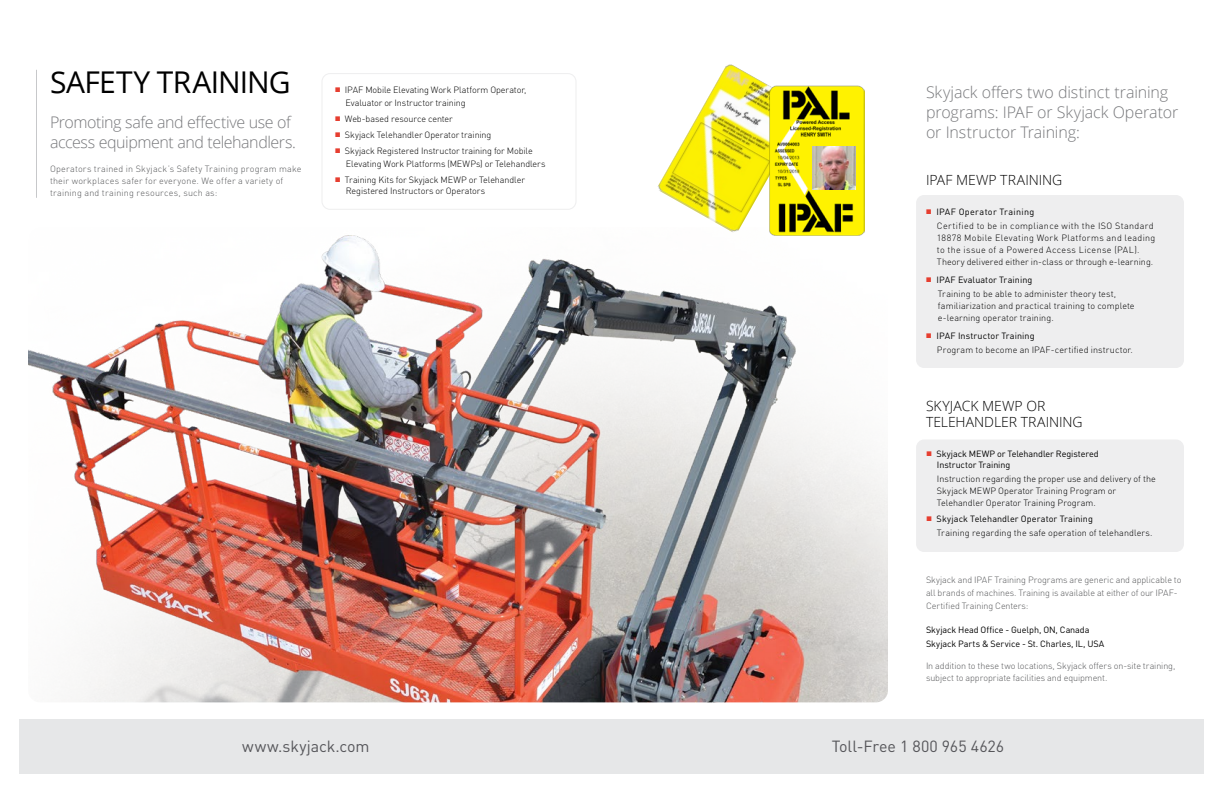
<style>
.page{position:relative;width:1224px;height:792px;background:#fff}
.page>*{position:absolute;margin:0;border:0;box-sizing:border-box;transform-origin:0 0}
.t1{font:30px "Open Sans";letter-spacing:-.015em;color:#000}
.t2{font:300 16px/20px "Open Sans";letter-spacing:-.01em;color:#77787b}
.t3{font:16px "DIN";letter-spacing:-.005em;color:#56565a}
.t4{font:300 14px/16px "Open Sans";letter-spacing:-.005em;color:#000}
.t5{font:300 9px/14px "DIN";letter-spacing:.005em;color:#000}
.t6{font:300 9px/13px "DIN";letter-spacing:-.005em;color:#58595b}
.t7{font:300 9px/12px "DIN";letter-spacing:.02em;color:#58595b}
.t8{font:300 9px/12px "DIN";letter-spacing:.03em;color:#000}
.t9{font:9px/11px "DIN";letter-spacing:-.01em;color:#000}
.t10{font:300 9px/14px "DIN";letter-spacing:.035em;color:#000}
.s1{font-family:"Arial";font-weight:400;font-size:10px;color:#e63e30}
.s2{font-weight:400}
.s3{font-family:"Arial";font-size:10px;color:#e63e30}
</style>
<div class="page">
<img style="left:28px;top:227px;width:860px;height:475px">
<div style="left:20px;top:719px;width:1184px;height:55px;background:#e6e7e8"></div>
<img style="left:656px;top:64px;width:152px;height:170px">
<div style="left:916px;top:195px;width:268px;height:173px;background:#eeeeef;border-radius:8px"></div>
<div style="left:322px;top:73px;width:254px;height:137px;border:1px solid #eeeeef;border-radius:8px"></div>
<div style="left:916px;top:440px;width:268px;height:112px;background:#eeeeef;border-radius:8px"></div>
<img style="left:769px;top:86px;width:95px;height:150px">
<img style="left:812px;top:146px;width:44px;height:43px">
<hr style="left:36px;top:70px;width:1px;height:127px;background:#c7c8ca">
<h1 class="t1" style="left:50px;top:62px;width:242px">SAFETY TRAINING</h1>
<h2 class="t2" style="left:50px;top:112px;width:247px">Promoting safe and effective use of access equipment and telehandlers.</h2>
<p class="t7" style="left:50px;top:163px;width:253px">Operators trained in Skyjack’s Safety Training program make their workplaces safer for everyone. We offer a variety of training and training resources, such as:</p>
<p class="t5" style="left:345px;top:83px;width:183px;line-height:13px;text-indent:-11px"><span class="s1">■</span> IPAF Mobile Elevating Work Platform Operator,<br>Evaluator or Instructor training</p>
<p class="t5" style="left:335px;top:112px;width:120px"><span class="s1">■</span> Web-based resource center</p>
<p class="t5" style="left:335px;top:128px;width:158px"><span class="s1">■</span> Skyjack Telehandler Operator training</p>
<p class="t5" style="left:346px;top:144px;width:201px;line-height:13px;text-indent:-11px"><span class="s1">■</span> Skyjack Registered Instructor training for Mobile<br>Elevating Work Platforms (MEWPs) or Telehandlers</p>
<p class="t5" style="left:346px;top:174px;width:181px;line-height:11px;text-indent:-11px"><span class="s1">■</span> Training Kits for Skyjack MEWP or Telehandler<br>Registered Instructors or Operators</p>
<h2 class="t2" style="left:926px;top:82px;width:254px">Skyjack offers two distinct training programs: IPAF or Skyjack Operator or Instructor Training:</h2>
<h3 class="t4" style="left:926px;top:171px;width:138px">IPAF MEWP TRAINING</h3>
<p class="t10" style="left:937px;top:204px;width:218px;text-indent:-11px"><span class="s1">■</span> <span class="s2">IPAF Operator Training<br></span>Certified to be in compliance with the ISO Standard</p>
<p class="t8" style="left:937px;top:231px;width:220px">18878 Mobile Elevating Work Platforms and leading to the issue of a Powered Access License (PAL).<br>Theory delivered either in-class or through e-learning.</p>
<p class="t5" style="left:938px;top:272px;width:180px;text-indent:-12px"><span class="s1">■</span> <span class="s2">IPAF Evaluator Training<br></span>Training to be able to administer theory test,</p>
<p class="t5" style="left:938px;top:299px;width:198px;line-height:12px">familiarization and practical training to complete e-learning operator training.</p>
<p class="t5" style="left:937px;top:328px;width:198px;text-indent:-11px"><span class="s1">■</span> <span class="s2">IPAF Instructor Training<br></span>Program to become an IPAF-certified instructor.</p>
<h3 class="t4" style="left:926px;top:397px;width:158px">SKYJACK MEWP OR<br>TELEHANDLER TRAINING</h3>
<p class="t9" style="left:937px;top:448px;width:163px;text-indent:-11px"><span class="s3">■</span> Skyjack MEWP or Telehandler Registered<br>Instructor Training</p>
<p class="t5" style="left:937px;top:472px;width:220px;line-height:12px">Instruction regarding the proper use and delivery of the<br>Skyjack MEWP Operator Training Program or<br>Telehandler Operator Training Program.</p>
<p class="t5" style="left:937px;top:511px;width:217px;text-indent:-11px"><span class="s1">■</span> <span class="s2">Skyjack Telehandler Operator Training<br></span>Training regarding the safe operation of telehandlers.</p>
<p class="t6" style="left:926px;top:573px;width:257px">Skyjack and IPAF Training Programs are generic and applicable to all brands of machines. Training is available at either of our IPAF-<br>Certified Training Centers:</p>
<p class="t9" style="left:926px;top:623px;width:180px;line-height:14px">Skyjack Head Office - Guelph, ON, Canada<br>Skyjack Parts &amp; Service - St. Charles, IL, USA</p>
<p class="t6" style="left:926px;top:660px;width:251px;line-height:12px">In addition to these two locations, Skyjack offers on-site training, subject to appropriate facilities and equipment.</p>
<h2 class="t3" style="left:242px;top:737px;width:129px">www.skyjack.com</h2>
<h2 class="t3" style="left:832px;top:737px;width:174px">Toll-Free 1 800 965 4626</h2>
</div>
